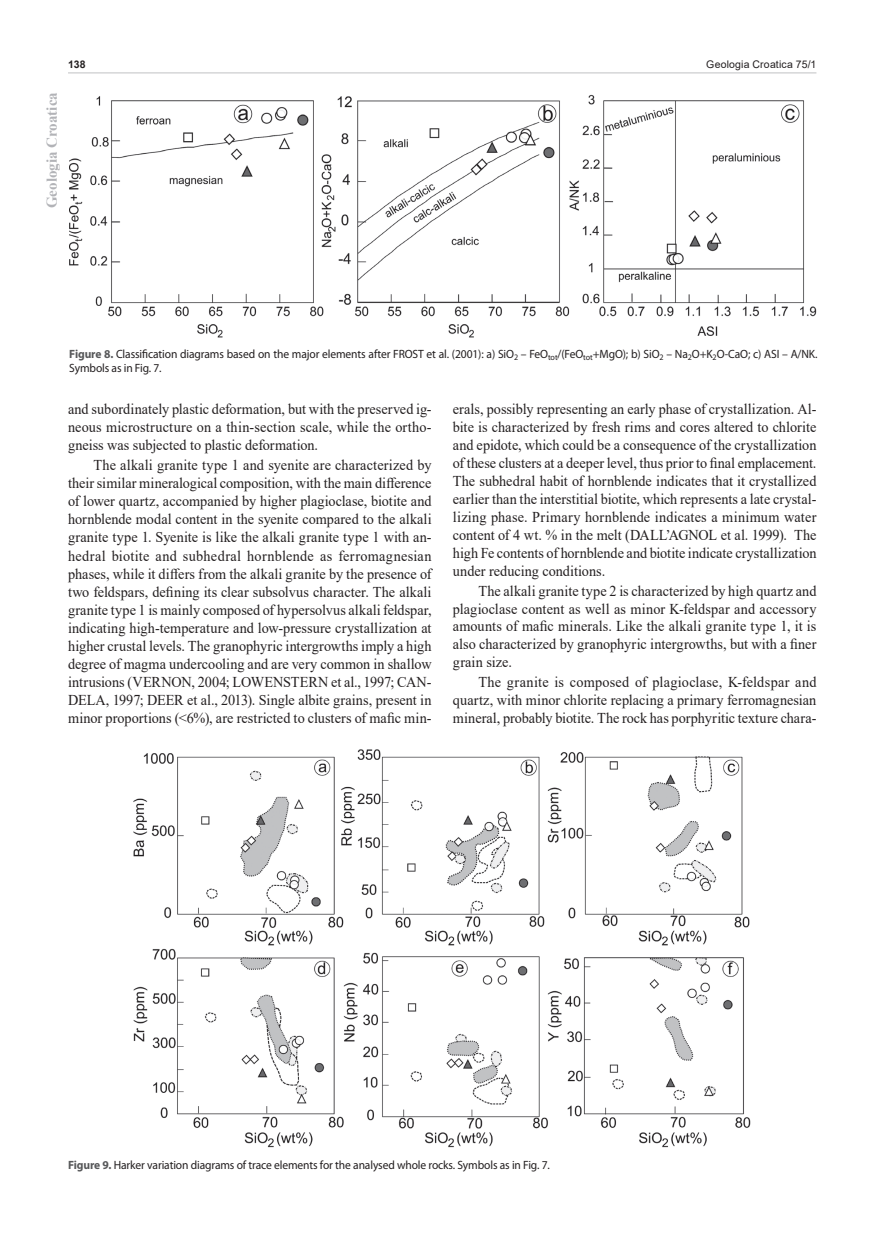
<style>
.page{position:relative;width:893px;height:1234px;background:#fff}
.page>*{position:absolute;margin:0;border:0;box-sizing:border-box;transform-origin:0 0}
.t1{font:15px/18px "Times New Roman";color:#231f20;text-align:justify;scale:.95 1}
.t2{font:700 15px "Times New Roman";color:#b2b3b7}
.t3{font:12px/14.1px "Myriad Pro";letter-spacing:-.01em;color:#231f20;scale:.96 1}
.t4{font:10.5px "Arial";letter-spacing:.015em;color:#231f20}
.t5{font:700 10.5px "Arial";color:#231f20}
.s1{font-weight:700;color:#57585a}
</style>
<div class="page">
<hr style="left:68px;top:72px;width:748px;height:1px;background:#c7c8ca">
<img style="left:69px;top:94px;width:748px;height:244px">
<img style="left:133px;top:749px;width:618px;height:399px">
<p class="t5" style="left:68px;top:57px;width:19px">138</p>
<p class="t4" style="left:706px;top:57px;width:112px">Geologia Croatica 75/1</p>
<p class="t2" style="left:41px;top:208px;width:118px;rotate:-90deg">Geologia Croatica</p>
<p class="t3" style="left:69px;top:347px;width:781px"><span class="s1">Figure 8.</span> Classification diagrams based on the major elements after FROST et al. (2001): a) SiO<sub>2</sub> – FeO<sub>tot</sub>/(FeO<sub>tot</sub>+MgO); b) SiO<sub>2</sub> – Na<sub>2</sub>O+K<sub>2</sub>O-CaO; c) ASI – A/NK.<br>Symbols as in Fig. 7.</p>
<p class="t1" style="left:68px;top:399px;width:384px">and subordinately plastic deformation, but with the preserved ig&shy;neous microstructure on a thin-section scale, while the ortho&shy;gneiss was subjected to plastic deformation.</p>
<p class="t1" style="left:68px;top:455px;width:384px;text-indent:26px">The alkali granite type 1 and syenite are characterized by their similar mineralogical composition, with the main difference of lower quartz, accompanied by higher plagioclase, biotite and hornblende modal content in the syenite compared to the alkali granite type 1. Syenite is like the alkali granite type 1 with an&shy;hedral biotite and subhedral hornblende as ferromagnesian phases, while it differs from the alkali granite by the presence of two feldspars, defining its clear subsolvus character. The alkali granite type 1 is mainly composed of hypersolvus alkali feldspar, indicating high-temperature and low-pressure crystallization at higher crustal levels. The granophyric intergrowths imply a high degree of magma undercooling and are very common in shallow intrusions (VERNON, 2004; LOWENSTERN et al., 1997; CAN-DELA, 1997; DEER et al., 2013). Single albite grains, present in minor proportions (&lt;6%), are restricted to clusters of mafic min-</p>
<p class="t1" style="left:453px;top:399px;width:384px">erals, possibly representing an early phase of crystallization. Al&shy;bite is characterized by fresh rims and cores altered to chlorite and epidote, which could be a consequence of the crystallization of these clusters at a deeper level, thus prior to final emplacement.<br>The subhedral habit of hornblende indicates that it crystallized earlier than the interstitial biotite, which represents a late crystal&shy;lizing phase. Primary hornblende indicates a minimum water content of 4 wt. % in the melt (DALL’AGNOL et al. 1999). The high Fe contents of hornblende and biotite indicate crystallization under reducing conditions.</p>
<p class="t1" style="left:453px;top:581px;width:384px;text-indent:26px">The alkali granite type 2 is characterized by high quartz and plagioclase content as well as minor K-feldspar and accessory amounts of mafic minerals. Like the alkali granite type 1, it is also characterized by granophyric intergrowths, but with a finer grain size.</p>
<p class="t1" style="left:453px;top:672px;width:384px;text-indent:26px">The granite is composed of plagioclase, K-feldspar and quartz, with minor chlorite replacing a primary ferromagnesian mineral, probably biotite. The rock has porphyritic texture chara-</p>
<p class="t3" style="left:68px;top:1157px;width:503px"><span class="s1">Figure 9.</span> Harker variation diagrams of trace elements for the analysed whole rocks. Symbols as in Fig. 7.</p>
</div>
